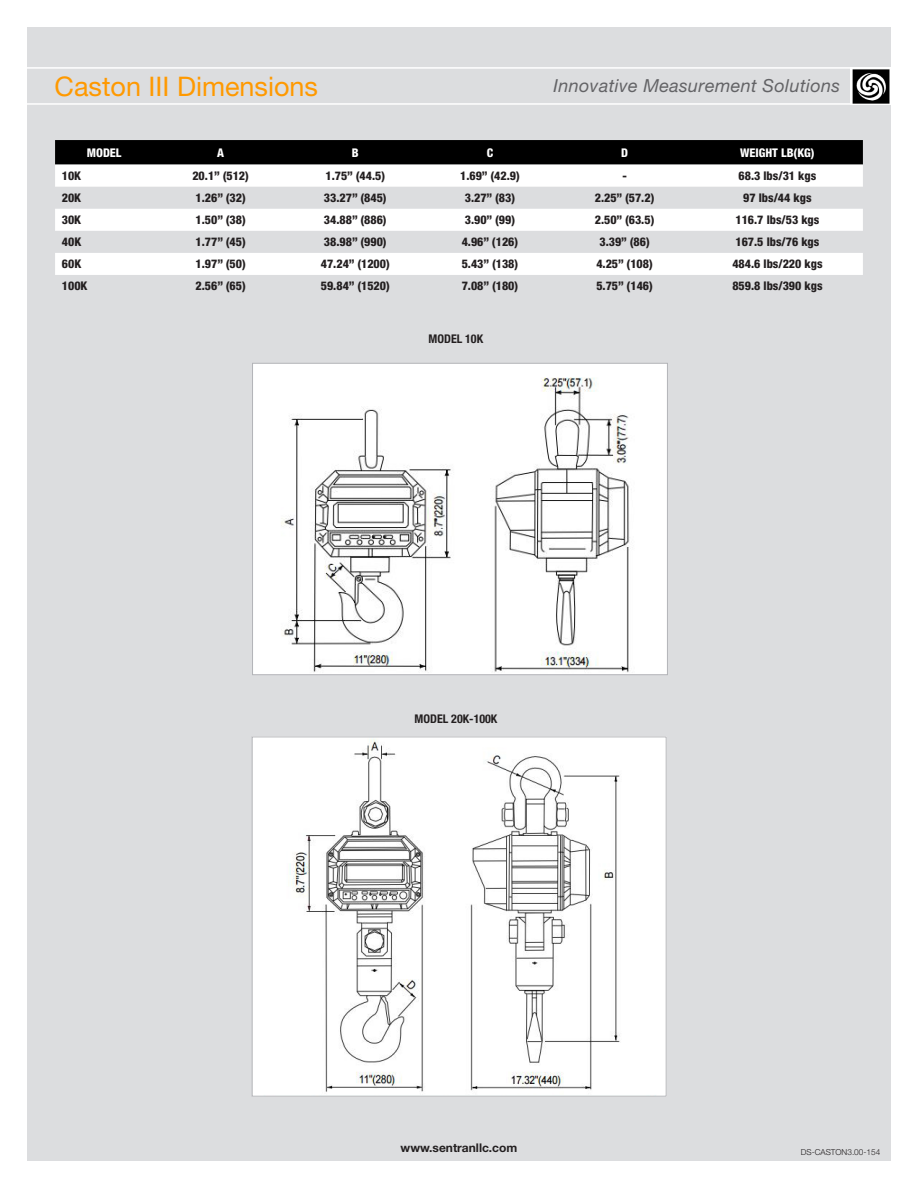
<style>
.page{position:relative;width:918px;height:1188px;background:#fff}
.page>*{position:absolute;margin:0;border:0;box-sizing:border-box;transform-origin:0 0}
.t1{font:27px "Helvetica Neue LT Std";color:#f90}
.t2{font:italic 18px "Helvetica Neue LT Std";letter-spacing:.02em;color:#636366}
.t3{font:800 condensed 12px "Helvetica Neue LT Std";color:#231f20}
.t4{font:800 condensed 12px "Helvetica Neue LT Std";color:#fff}
.t5{font:700 condensed 12px "Helvetica Neue LT Std";color:#231f20}
.t6{font:700 12px "Helvetica Neue LT Std";color:#231f20}
.t7{font:300 8.25px "Helvetica Neue LT Std";color:#231f20}
</style>
<div class="page">
<div style="left:27px;top:27px;width:864px;height:1134px;background:#dcdddf"></div>
<hr style="left:21px;top:67px;width:875px;height:2px;background:#fff">
<hr style="left:21px;top:103px;width:875px;height:2px;background:#fff">
<div style="left:851px;top:67px;width:45px;height:38px;background:#fff"></div>
<img style="left:852px;top:69px;width:38px;height:35px">
<svg style="left:55px;top:140px;width:808px;height:25px;background:#060606"></svg>
<svg style="left:55px;top:165px;width:808px;height:110px;fill:#fff"></svg>
<img style="left:254px;top:365px;width:412px;height:308px">
<div style="left:252px;top:363px;width:416px;height:312px;border:1px solid #b2b3b7"></div>
<img style="left:254px;top:739px;width:410px;height:355px">
<div style="left:252px;top:737px;width:414px;height:359px;border:1px solid #b2b3b7"></div>
<h1 class="t1" style="left:55px;top:70px;width:265px">Caston III Dimensions</h1>
<h2 class="t2" style="left:554px;top:75px;width:288px">Innovative Measurement Solutions</h2>
<p class="t4" style="left:87px;top:145px;width:36px">MODEL</p>
<p class="t4" style="left:217px;top:145px;width:8px">A</p>
<p class="t4" style="left:352px;top:145px;width:8px">B</p>
<p class="t4" style="left:487px;top:145px;width:8px">C</p>
<p class="t4" style="left:621px;top:145px;width:8px">D</p>
<p class="t4" style="left:740px;top:145px;width:76px">WEIGHT LB(KG)</p>
<p class="t3" style="left:62px;top:168px;width:21px">10K</p>
<p class="t3" style="left:192px;top:168px;width:58px">20.1” (512)</p>
<p class="t3" style="left:325px;top:168px;width:61px">1.75” (44.5)</p>
<p class="t3" style="left:460px;top:168px;width:61px">1.69” (42.9)</p>
<p class="t3" style="left:622px;top:168px;width:6px">-</p>
<p class="t3" style="left:739px;top:168px;width:79px">68.3 lbs/31 kgs</p>
<p class="t3" style="left:62px;top:190px;width:21px">20K</p>
<p class="t3" style="left:196px;top:190px;width:52px">1.26” (32)</p>
<p class="t3" style="left:324px;top:190px;width:64px">33.27” (845)</p>
<p class="t3" style="left:465px;top:190px;width:52px">3.27” (83)</p>
<p class="t3" style="left:595px;top:190px;width:61px">2.25” (57.2)</p>
<p class="t3" style="left:743px;top:190px;width:70px">97 lbs/44 kgs</p>
<p class="t3" style="left:62px;top:212px;width:21px">30K</p>
<p class="t3" style="left:196px;top:212px;width:52px">1.50” (38)</p>
<p class="t3" style="left:324px;top:212px;width:64px">34.88” (886)</p>
<p class="t3" style="left:465px;top:212px;width:52px">3.90” (99)</p>
<p class="t3" style="left:595px;top:212px;width:61px">2.50” (63.5)</p>
<p class="t3" style="left:735px;top:212px;width:85px">116.7 lbs/53 kgs</p>
<p class="t3" style="left:62px;top:234px;width:21px">40K</p>
<p class="t3" style="left:196px;top:234px;width:52px">1.77” (45)</p>
<p class="t3" style="left:324px;top:234px;width:64px">38.98” (990)</p>
<p class="t3" style="left:462px;top:234px;width:58px">4.96” (126)</p>
<p class="t3" style="left:599px;top:234px;width:52px">3.39” (86)</p>
<p class="t3" style="left:735px;top:234px;width:85px">167.5 lbs/76 kgs</p>
<p class="t3" style="left:62px;top:257px;width:21px">60K</p>
<p class="t3" style="left:196px;top:257px;width:52px">1.97” (50)</p>
<p class="t3" style="left:321px;top:257px;width:71px">47.24” (1200)</p>
<p class="t3" style="left:462px;top:257px;width:58px">5.43” (138)</p>
<p class="t3" style="left:596px;top:257px;width:58px">4.25” (108)</p>
<p class="t3" style="left:732px;top:257px;width:92px">484.6 lbs/220 kgs</p>
<p class="t3" style="left:62px;top:279px;width:27px">100K</p>
<p class="t3" style="left:196px;top:279px;width:52px">2.56” (65)</p>
<p class="t3" style="left:321px;top:279px;width:71px">59.84” (1520)</p>
<p class="t3" style="left:462px;top:279px;width:58px">7.08” (180)</p>
<p class="t3" style="left:596px;top:279px;width:58px">5.75” (146)</p>
<p class="t3" style="left:732px;top:279px;width:92px">859.8 lbs/390 kgs</p>
<p class="t5" style="left:429px;top:332px;width:56px">MODEL 10K</p>
<p class="t5" style="left:415px;top:711px;width:84px">MODEL 20K-100K</p>
<p class="t6" style="left:401px;top:1140px;width:118px">www.sentranllc.com</p>
<p class="t7" style="left:801px;top:1147px;width:81px">DS-CASTON3.00-154</p>
</div>
